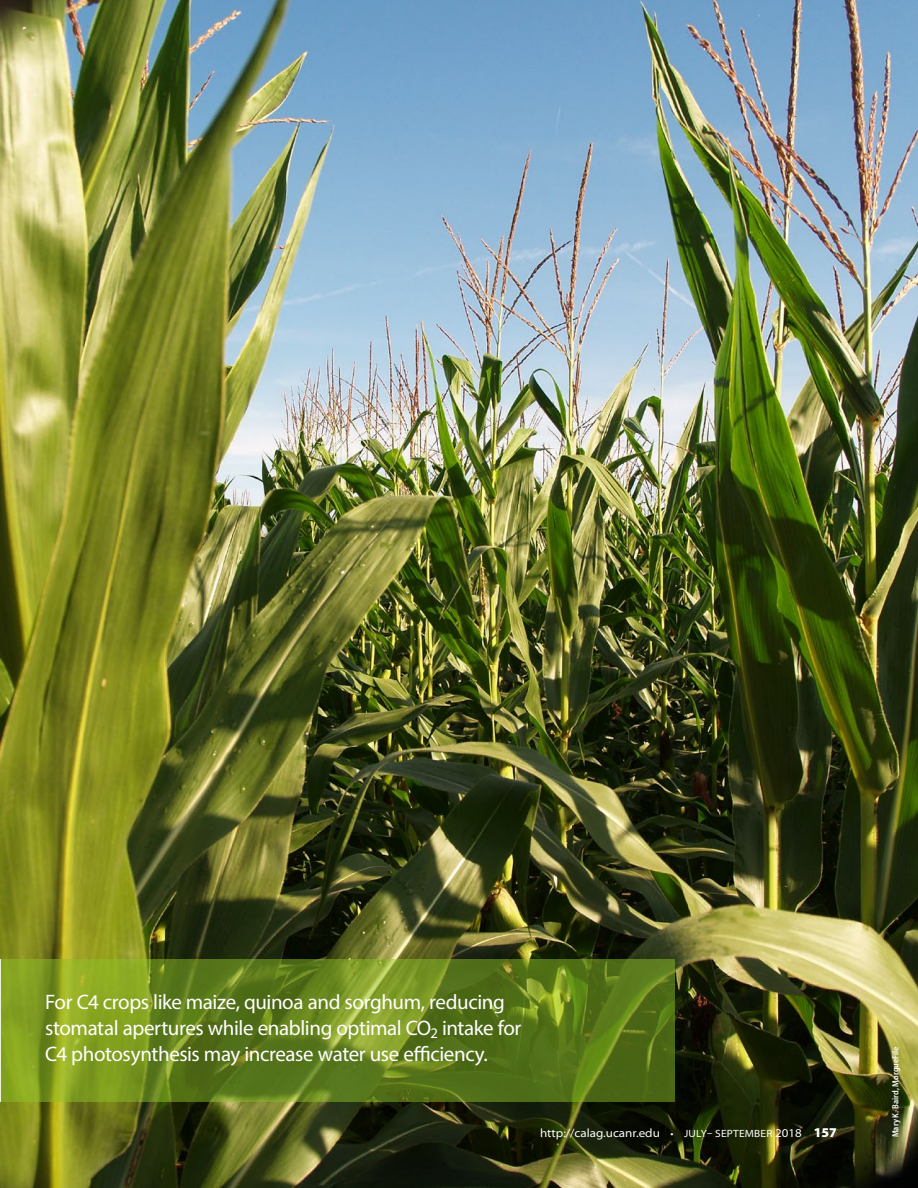
<style>
.page{position:relative;width:918px;height:1188px;background:#fff}
.page>*{position:absolute;margin:0;border:0;box-sizing:border-box;transform-origin:0 0}
.t1{font:21px/25.8px "Myriad Pro";letter-spacing:-.02em;color:#fff}
.t2{font:semi-expanded 12px "Myriad Pro";color:#fff}
.t3{font:600 semi-condensed 9px "Myriad Pro";color:#fff}
.s1{font-size:10.5px}
.s2{font-weight:900;font-stretch:normal;font-size:13.5px}
</style>
<div class="page">
<img style="left:0;top:0;width:918px;height:1188px">
<svg style="left:0;top:959px;width:675px;height:143px"></svg>
<p class="t1" style="left:45px;top:989px;width:478px">For C4 crops like maize, quinoa and sorghum, reducing stomatal apertures while enabling optimal CO<sub>2</sub> intake for<br>C4 photosynthesis may increase water use efficiency.</p>
<p class="t2" style="left:540px;top:1126px;width:298px">http://calag.ucanr.edu <span class="s1">• JULY– SEPTEMBER</span> 2018 <span class="s2">157</span></p>
<p class="t3" style="left:890px;top:1137px;width:92px;rotate:-90deg">Mary K. Baird, MorgueFile</p>
</div>
